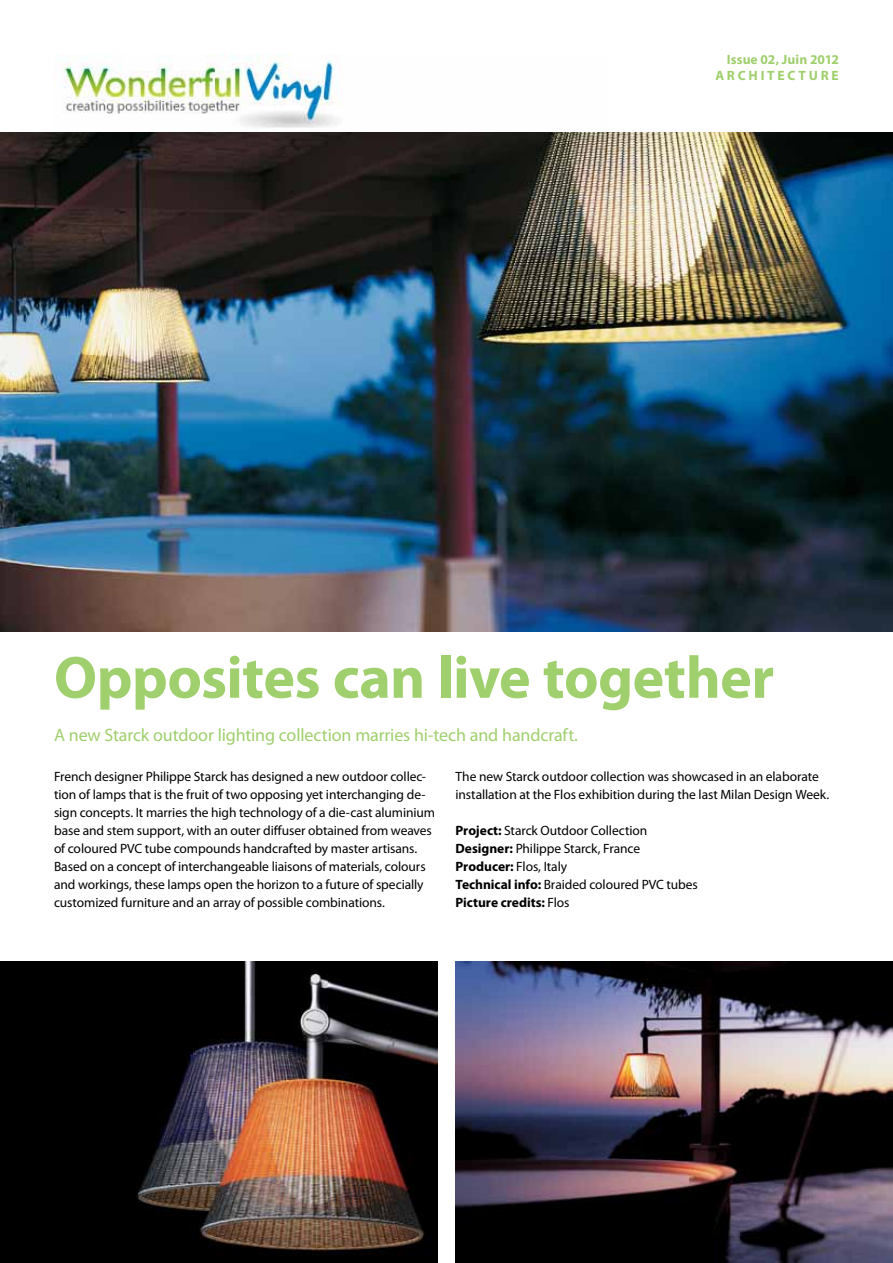
<style>
.page{position:relative;width:893px;height:1263px;background:#fff}
.page>*{position:absolute;margin:0;border:0;box-sizing:border-box;transform-origin:0 0}
.t1{font:700 60px "Myriad Pro";letter-spacing:-.01em;color:#a0cf6d}
.t2{font:18px "Myriad Pro";letter-spacing:-.01em;color:#a0cf6d}
.t3{font:13.5px/18px "Myriad Pro";letter-spacing:-.005em;color:#000}
.t4{font:700 13.5px/16.2px "Myriad Pro";letter-spacing:.01em;color:#a0cf6d;text-align:right}
.s1{font-weight:700}
</style>
<div class="page">
<img style="left:54px;top:54px;width:284px;height:74px">
<img style="left:0;top:132px;width:893px;height:499px">
<img style="left:0;top:962px;width:437px;height:301px">
<img style="left:455px;top:962px;width:438px;height:301px">
<p class="t4" style="left:715px;top:51px;width:125px">Issue 02, Juin 2012<br>Arc hit ect ure</p>
<h1 class="t1" style="left:54px;top:638px;width:722px">Opposites can live together</h1>
<h2 class="t2" style="left:54px;top:724px;width:525px">A new Starck outdoor lighting collection marries hi-tech and handcraft.</h2>
<p class="t3" style="left:54px;top:767px;width:383px">French designer Philippe Starck has designed a new outdoor collec&shy;tion of lamps that is the fruit of two opposing yet interchanging de&shy;sign concepts. It marries the high technology of a die-cast aluminium base and stem support, with an outer diffuser obtained from weaves of coloured PVC tube compounds handcrafted by master artisans.<br>Based on a concept of interchangeable liaisons of materials, colours and workings, these lamps open the horizon to a future of specially customized furniture and an array of possible combinations.</p>
<p class="t3" style="left:455px;top:767px;width:375px">The new Starck outdoor collection was showcased in an elaborate installation at the Flos exhibition during the last Milan Design Week.</p>
<p class="t3" style="left:455px;top:821px;width:244px"><span class="s1">Project:</span> Starck Outdoor Collection<br><span class="s1">Designer:</span> Philippe Starck, France<br><span class="s1">Producer:</span> Flos, Italy<br><span class="s1">Technical info:</span> Braided coloured PVC tubes<br><span class="s1">Picture credits:</span> Flos</p>
</div>
